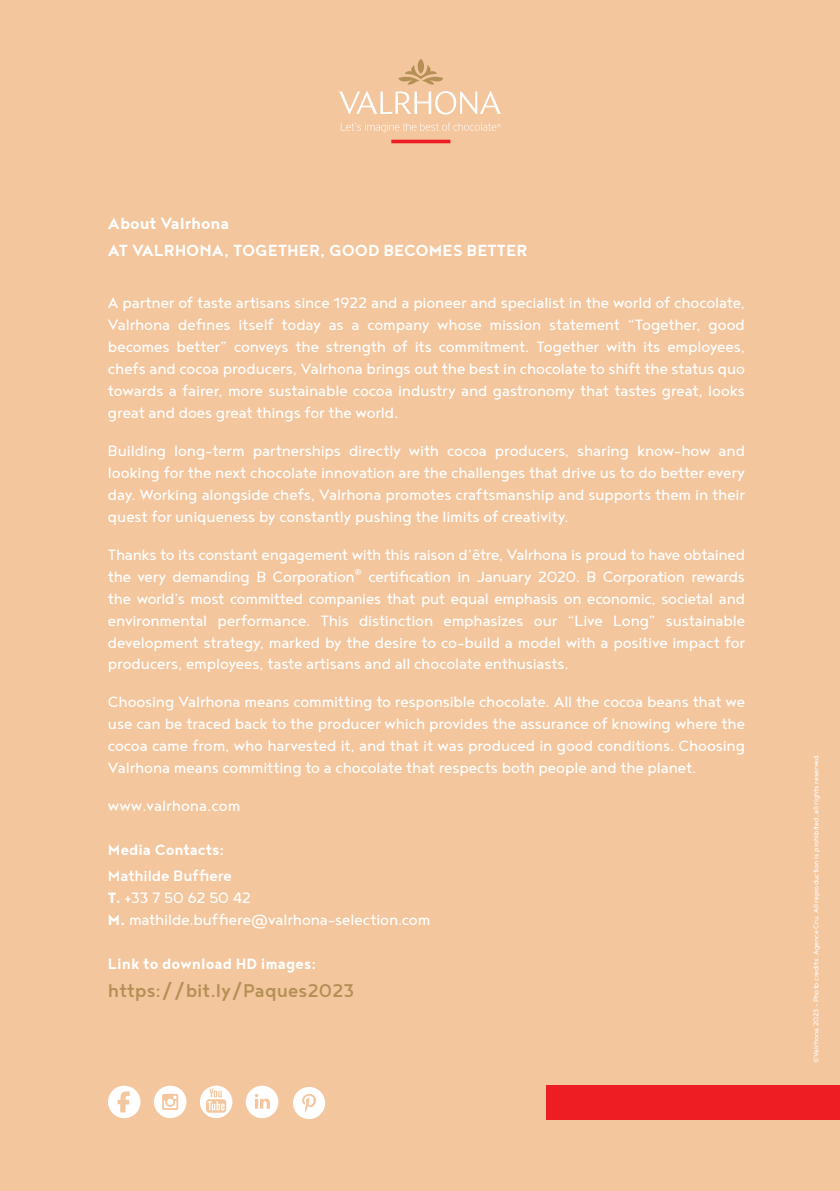
<style>
.page{position:relative;width:840px;height:1191px;background:#fff}
.page>*{position:absolute;margin:0;border:0;box-sizing:border-box;transform-origin:0 0}
.t1{font:500 22.6px "Noyh Geometric";color:#b59056}
.t2{font:700 19.8px/26.8px "Noyh Geometric";color:#fff}
.t3{font:18.4px/22px "Noyh Geometric";letter-spacing:-.005em;color:#fff;text-align:justify}
.t4{font:700 18.4px "Noyh Geometric";color:#fff}
.t5{font:8.4px "Noyh Geometric";color:#fff}
.s1{font-weight:500}
.s2{font-weight:800}
</style>
<div class="page">
<div style="left:0;top:0;width:839px;height:1191px;background:#f4c69e"></div>
<div style="left:546px;top:1085px;width:293px;height:34px;background:#ee1d23"></div>
<hr style="left:391px;top:140px;width:59px;height:3px;background:#ee1d23">
<svg style="left:339px;top:91px;width:161px;height:24px"></svg>
<svg style="left:340px;top:123px;width:160px;height:10px"></svg>
<svg style="left:398px;top:65px;width:45px;height:20px"></svg>
<svg style="left:417px;top:59px;width:7px;height:15px"></svg>
<svg style="left:108px;top:1085px;width:32px;height:33px"></svg>
<svg style="left:246px;top:1085px;width:32px;height:33px"></svg>
<svg style="left:154px;top:1085px;width:32px;height:33px"></svg>
<div style="left:167px;top:1098px;width:6px;height:7px;background:#fff;border-radius:50%"></div>
<svg style="left:200px;top:1085px;width:32px;height:33px"></svg>
<svg style="left:293px;top:1087px;width:32px;height:32px"></svg>
<p class="t2" style="left:108px;top:209px;width:420px">About Valrhona<br>AT VALRHONA, TOGETHER, GOOD BECOMES BETTER</p>
<p class="t3" style="left:108px;top:291px;width:638px">A partner of taste artisans since 1922 and a pioneer and specialist in the world of chocolate, Valrhona defines itself today as a company whose mission statement “Together, good becomes better” conveys the strength of its commitment. Together with its employees, chefs and cocoa producers, Valrhona brings out the best in chocolate to shift the status quo towards a fairer, more sustainable cocoa industry and gastronomy that tastes great, looks great and does great things for the world.</p>
<p class="t3" style="left:108px;top:439px;width:638px">Building long-term partnerships directly with cocoa producers, sharing know-how and looking for the next chocolate innovation are the challenges that drive us to do better every day. Working alongside chefs, Valrhona promotes craftsmanship and supports them in their quest for uniqueness by constantly pushing the limits of creativity.</p>
<p class="t3" style="left:108px;top:542px;width:638px">Thanks to its constant engagement with this raison d’être, Valrhona is proud to have obtained the very demanding B Corporation<sup>®</sup> certification in January 2020. B Corporation rewards the world’s most committed companies that put equal emphasis on economic, societal and environmental performance. This distinction emphasizes our “Live Long” sustainable development strategy, marked by the desire to co-build a model with a positive impact for producers, employees, taste artisans and all chocolate enthusiasts.</p>
<p class="t3" style="left:108px;top:690px;width:638px">Choosing Valrhona means committing to responsible chocolate. All the cocoa beans that we use can be traced back to the producer which provides the assurance of knowing where the cocoa came from, who harvested it, and that it was produced in good conditions. Choosing Valrhona means committing to a chocolate that respects both people and the planet.</p>
<p class="t3" style="left:108px;top:794px;width:134px">www.valrhona.com</p>
<p class="t4" style="left:108px;top:839px;width:118px">Media Contacts:</p>
<p class="t3" style="left:108px;top:864px;width:324px;text-align:left"><span class="s1">Mathilde Buffiere<br></span><span class="s2">T.</span> +33 7 50 62 50 42<br><span class="s2">M.</span> mathilde.buffiere@valrhona-selection.com</p>
<p class="t4" style="left:108px;top:953px;width:209px">Link to download HD images:</p>
<p class="t1" style="left:108px;top:977px;width:248px">https://bit.ly/Paques2023</p>
<p class="t5" style="left:810px;top:1063px;width:310px;rotate:-90deg">©Valrhona 2023 – Photo credits: Agence Cru. All reproduction is prohibited, all rights reserved.</p>
</div>
